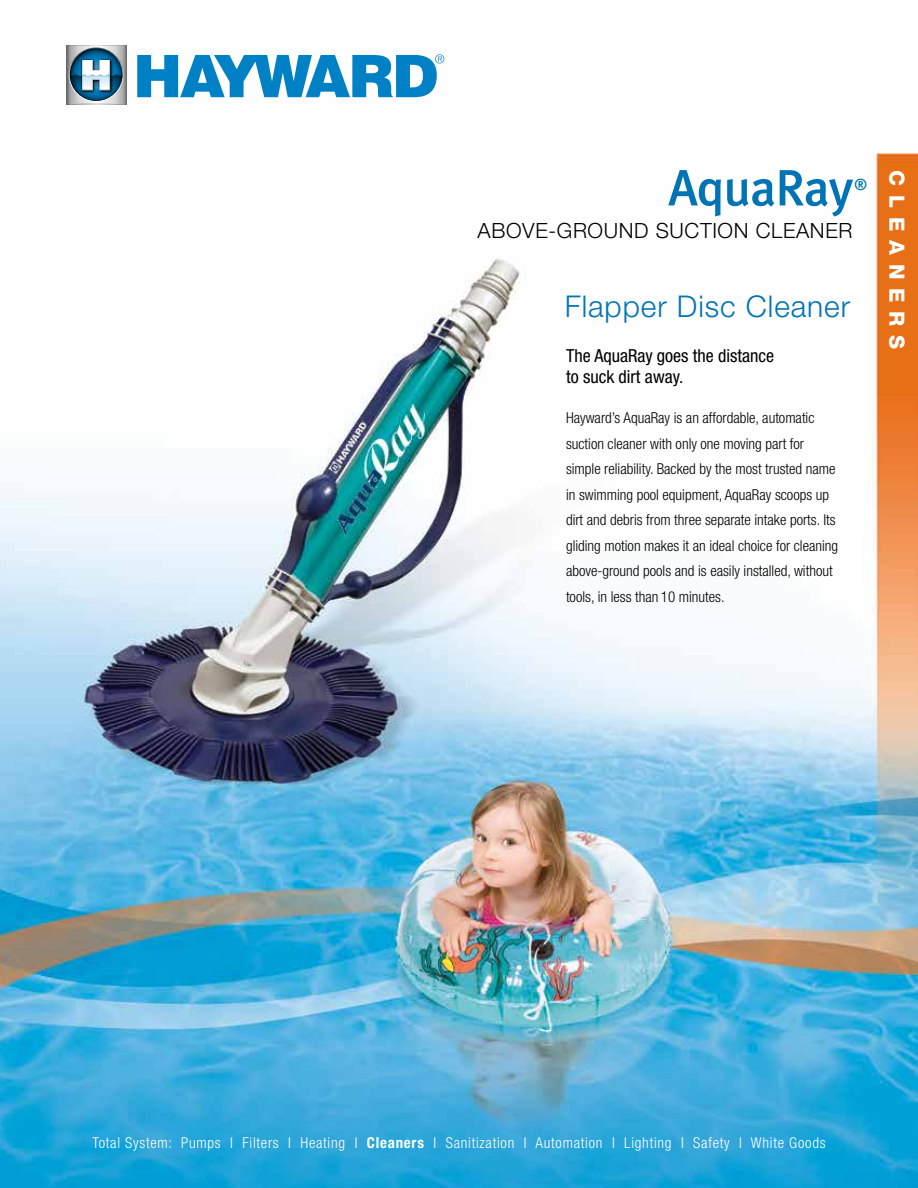
<style>
.page{position:relative;width:918px;height:1188px;background:#fff}
.page>*{position:absolute;margin:0;border:0;box-sizing:border-box;transform-origin:0 0}
.t1{font:500 51px "Meta Plus";letter-spacing:-.02em;color:#0074b5}
.t2{font:300 30px "Helvetica Neue LT Std";letter-spacing:.03em;color:#0074b5}
.t3{font:300 21px "Helvetica Neue LT Std";letter-spacing:.03em;color:#000}
.t4{font:800 21px "Helvetica Neue LT Std";letter-spacing:.42em;color:#fff}
.t5{font:condensed 18px/21.6px "Helvetica Neue LT Std";color:#000}
.t6{font:500 15.75px "Meta Plus";color:#0074b5}
.t7{font:300 condensed 15px/25.5px "Helvetica Neue LT Std";color:#000}
.t8{font:300 condensed 15px "Helvetica Neue LT Std";letter-spacing:.05em;color:#fff}
.s1{font-weight:700}
</style>
<div class="page">
<img style="left:0;top:57px;width:918px;height:1131px">
<img style="left:54px;top:45px;width:87px;height:69px">
<svg style="left:66px;top:45px;width:60px;height:1px"></svg>
<svg style="left:70px;top:48px;width:52px;height:53px"></svg>
<svg style="left:66px;top:60px;width:60px;height:45px"></svg>
<svg style="left:137px;top:54px;width:307px;height:43px"></svg>
<h1 class="t1" style="left:668px;top:158px;width:186px">AquaRay</h1>
<p class="t6" style="left:854px;top:176px;width:14px">®</p>
<h3 class="t3" style="left:478px;top:218px;width:376px">ABOVE-GROUND SUCTION CLEANER</h3>
<h2 class="t2" style="left:565px;top:288px;width:287px">Flapper Disc Cleaner</h2>
<p class="t5" style="left:566px;top:344px;width:210px">The AquaRay goes the distance to suck dirt away.</p>
<p class="t7" style="left:566px;top:405px;width:274px">Hayward’s AquaRay is an affordable, automatic suction cleaner with only one moving part for simple reliability. Backed by the most trusted name in swimming pool equipment, AquaRay scoops up dirt and debris from three separate intake ports. Its gliding motion makes it an ideal choice for cleaning above-ground pools and is easily installed, without tools, in less than 10 minutes.</p>
<h3 class="t4" style="left:909px;top:170px;width:180px;rotate:90deg">CLEANERS</h3>
<p class="t8" style="left:92px;top:1134px;width:735px">Total System: Pumps I Filters I Heating I <span class="s1">Cleaners</span> I Sanitization I Automation I Lighting I Safety I White Goods</p>
</div>
